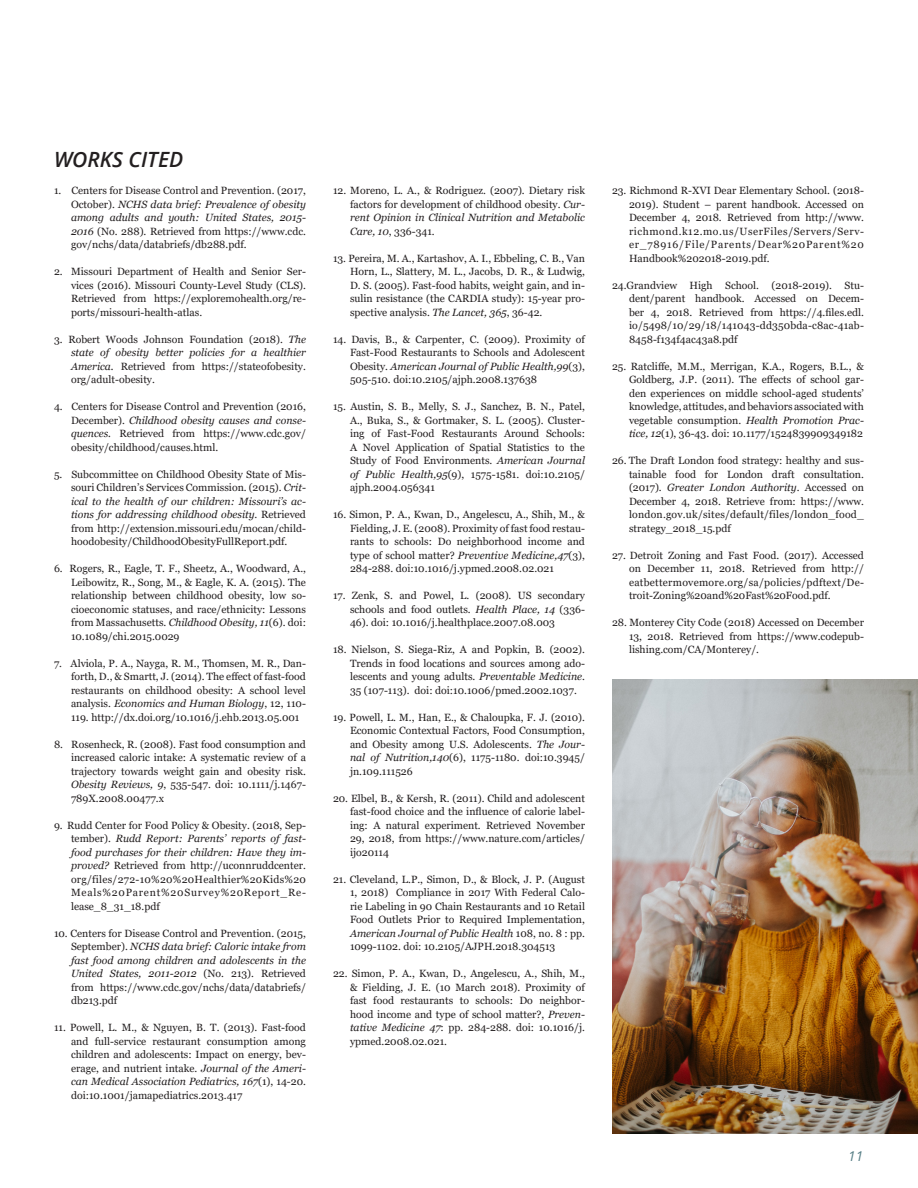
<style>
.page{position:relative;width:918px;height:1188px;background:#fff}
.page>*{position:absolute;margin:0;border:0;box-sizing:border-box;transform-origin:0 0}
.t1{font:italic 600 21px "Open Sans";color:#231f20}
.t2{font:italic 13.5px "Open Sans";color:#557d85}
.t3{font:10.5px/13.5px "Georgia";color:#231f20;text-align:justify}
.s1{font-style:italic}
</style>
<div class="page">
<img style="left:612px;top:679px;width:306px;height:455px">
<p class="t1" style="left:54px;top:145px;width:131px">WORKS CITED</p>
<p class="t3" style="left:71px;top:184px;width:236px;text-indent:-17px">1. Centers for Disease Control and Prevention. (2017, October). <span class="s1">NCHS data brief: Prevalence of obesity among adults and youth: United States, 2015- 2016</span> (No. 288). Retrieved from https://www.cdc. gov/nchs/data/databriefs/db288.pdf.</p>
<p class="t3" style="left:71px;top:265px;width:236px;text-indent:-17px">2. Missouri Department of Health and Senior Ser&shy;vices (2016). Missouri County-Level Study (CLS).<br>Retrieved from https://exploremohealth.org/re&shy;ports/missouri-health-atlas.</p>
<p class="t3" style="left:71px;top:333px;width:237px;text-indent:-17px">3. Robert Woods Johnson Foundation (2018). <span class="s1">The state of obesity better policies for a healthier America.</span> Retrieved from https://stateofobesity. org/adult-obesity.</p>
<p class="t3" style="left:71px;top:400px;width:236px;text-indent:-17px">4. Centers for Disease Control and Prevention (2016, December). <span class="s1">Childhood obesity causes and conse&shy;quences.</span> Retrieved from https://www.cdc.gov/ obesity/childhood/causes.html.</p>
<p class="t3" style="left:71px;top:468px;width:236px;text-indent:-17px">5. Subcommittee on Childhood Obesity State of Mis&shy;souri Children’s Services Commission. (2015). <span class="s1">Crit&shy;ical to the health of our children: Missouri’s ac&shy;tions for addressing childhood obesity</span>. Retrieved from http://extension.missouri.edu/mocan/child&shy;hoodobesity/ChildhoodObesityFullReport.pdf.</p>
<p class="t3" style="left:71px;top:562px;width:237px;text-indent:-17px">6. Rogers, R., Eagle, T. F., Sheetz, A., Woodward, A., Leibowitz, R., Song, M., &amp; Eagle, K. A. (2015). The relationship between childhood obesity, low so&shy;cioeconomic statuses, and race/ethnicity: Lessons from Massachusetts. <span class="s1">Childhood Obesity, 11</span>(6). doi:<br>10.1089/chi.2015.0029</p>
<p class="t3" style="left:71px;top:657px;width:236px;text-indent:-17px">7. Alviola, P. A., Nayga, R. M., Thomsen, M. R., Dan&shy;forth, D., &amp; Smartt, J. (2014). The effect of fast-food restaurants on childhood obesity: A school level analysis. <span class="s1">Economics and Human Biology</span>, 12, 110- 119. http://dx.doi.org/10.1016/j.ehb.2013.05.001</p>
<p class="t3" style="left:71px;top:738px;width:237px;text-indent:-17px">8. Rosenheck, R. (2008). Fast food consumption and increased caloric intake: A systematic review of a trajectory towards weight gain and obesity risk.<br><span class="s1">Obesity Reviews, 9</span>, 535-547. doi: 10.1111/j.1467- 789X.2008.00477.x</p>
<p class="t3" style="left:71px;top:819px;width:236px;text-indent:-17px">9. Rudd Center for Food Policy &amp; Obesity. (2018, Sep&shy;tember). <span class="s1">Rudd Report: Parents’ reports of fast&shy;food purchases for their children: Have they im&shy;proved?</span> Retrieved from http://uconnruddcenter. org/files/272-10%20%20Healthier%20Kids%20<br>Meals%20Parent%20Survey%20Report_Re&shy;lease_8_31_18.pdf</p>
<p class="t3" style="left:71px;top:927px;width:237px;text-indent:-17px">10. Centers for Disease Control and Prevention. (2015, September). <span class="s1">NCHS data brief: Caloric intake from fast food among children and adolescents in the United States, 2011-2012</span> (No. 213). Retrieved from https://www.cdc.gov/nchs/data/databriefs/ db213.pdf</p>
<p class="t3" style="left:71px;top:1021px;width:237px;text-indent:-17px">11. Powell, L. M., &amp; Nguyen, B. T. (2013). Fast-food and full-service restaurant consumption among children and adolescents: Impact on energy, bev&shy;erage, and nutrient intake. <span class="s1">Journal of the Ameri&shy;can Medical Association Pediatrics, 167</span>(1), 14-20. doi:10.1001/jamapediatrics.2013.417</p>
<p class="t3" style="left:350px;top:184px;width:236px;text-indent:-17px">12. Moreno, L. A., &amp; Rodriguez. (2007). Dietary risk factors for development of childhood obesity. <span class="s1">Cur&shy;rent Opinion in Clinical Nutrition and Metabolic Care, 10</span>, 336-341.</p>
<p class="t3" style="left:350px;top:252px;width:237px;text-indent:-17px">13. Pereira, M. A., Kartashov, A. I., Ebbeling, C. B., Van Horn, L., Slattery, M. L., Jacobs, D. R., &amp; Ludwig, D. S. (2005). Fast-food habits, weight gain, and in&shy;sulin resistance (the CARDIA study): 15-year pro&shy;spective analysis. <span class="s1">The Lancet, 365</span>, 36-42.</p>
<p class="t3" style="left:350px;top:333px;width:236px;text-indent:-17px">14. Davis, B., &amp; Carpenter, C. (2009). Proximity of Fast-Food Restaurants to Schools and Adolescent Obesity. <span class="s1">American Journal of Public Health,99</span>(3), 505-510. doi:10.2105/ajph.2008.137638</p>
<p class="t3" style="left:350px;top:400px;width:237px;text-indent:-17px">15. Austin, S. B., Melly, S. J., Sanchez, B. N., Patel, A., Buka, S., &amp; Gortmaker, S. L. (2005). Cluster&shy;ing of Fast-Food Restaurants Around Schools:<br>A Novel Application of Spatial Statistics to the Study of Food Environments. <span class="s1">American Journal of Public Health,95</span>(9), 1575-1581. doi:10.2105/ ajph.2004.056341</p>
<p class="t3" style="left:350px;top:508px;width:236px;text-indent:-17px">16. Simon, P. A., Kwan, D., Angelescu, A., Shih, M., &amp; Fielding, J. E. (2008). Proximity of fast food restau&shy;rants to schools: Do neighborhood income and type of school matter? <span class="s1">Preventive Medicine,47</span>(3), 284-288. doi:10.1016/j.ypmed.2008.02.021</p>
<p class="t3" style="left:350px;top:589px;width:236px;text-indent:-17px">17. Zenk, S. and Powel, L. (2008). US secondary schools and food outlets. <span class="s1">Health Place, 14</span> (336- 46). doi: 10.1016/j.healthplace.2007.08.003</p>
<p class="t3" style="left:350px;top:643px;width:237px;text-indent:-17px">18. Nielson, S. Siega-Riz, A and Popkin, B. (2002).<br>Trends in food locations and sources among ado&shy;lescents and young adults. <span class="s1">Preventable Medicine</span>.<br>35 (107-113). doi: doi:10.1006/pmed.2002.1037.</p>
<p class="t3" style="left:350px;top:711px;width:237px;text-indent:-17px">19. Powell, L. M., Han, E., &amp; Chaloupka, F. J. (2010).<br>Economic Contextual Factors, Food Consumption, and Obesity among U.S. Adolescents. <span class="s1">The Jour&shy;nal of Nutrition,140</span>(6), 1175-1180. doi:10.3945/ jn.109.111526</p>
<p class="t3" style="left:350px;top:792px;width:237px;text-indent:-17px">20. Elbel, B., &amp; Kersh, R. (2011). Child and adolescent fast-food choice and the influence of calorie label&shy;ing: A natural experiment. Retrieved November 29, 2018, from https://www.nature.com/articles/ ijo20114</p>
<p class="t3" style="left:350px;top:873px;width:236px;text-indent:-17px">21. Cleveland, L.P., Simon, D., &amp; Block, J. P. (August 1, 2018) Compliance in 2017 With Federal Calo&shy;rie Labeling in 90 Chain Restaurants and 10 Retail Food Outlets Prior to Required Implementation, <span class="s1">American Journal of Public Health</span> 108, no. 8 : pp.<br>1099-1102. doi: 10.2105/AJPH.2018.304513</p>
<p class="t3" style="left:350px;top:967px;width:237px;text-indent:-17px">22. Simon, P. A., Kwan, D., Angelescu, A., Shih, M., &amp; Fielding, J. E. (10 March 2018). Proximity of fast food restaurants to schools: Do neighbor&shy;hood income and type of school matter?, <span class="s1">Preven&shy;tative Medicine 47</span>: pp. 284-288. doi: 10.1016/j. ypmed.2008.02.021.</p>
<p class="t3" style="left:629px;top:184px;width:237px;text-indent:-17px">23. Richmond R-XVI Dear Elementary School. (2018- 2019). Student – parent handbook. Accessed on December 4, 2018. Retrieved from http://www. richmond.k12.mo.us/UserFiles/Servers/Serv&shy;er_78916/File/Parents/Dear%20Parent%20<br>Handbook%202018-2019.pdf.</p>
<p class="t3" style="left:629px;top:279px;width:236px;text-indent:-17px">24.Grandview High School. (2018-2019). Stu&shy;dent/parent handbook. Accessed on Decem&shy;ber 4, 2018. Retrieved from https://4.files.edl. io/5498/10/29/18/141043-dd350bda-c8ac-41ab-8458-f134f4ac43a8.pdf</p>
<p class="t3" style="left:629px;top:360px;width:236px;text-indent:-17px">25. Ratcliffe, M.M., Merrigan, K.A., Rogers, B.L., &amp; Goldberg, J.P. (2011). The effects of school gar&shy;den experiences on middle school-aged students’ knowledge, attitudes, and behaviors associated with vegetable consumption. <span class="s1">Health Promotion Prac&shy;tice, 12</span>(1), 36-43. doi: 10.1177/1524839909349182</p>
<p class="t3" style="left:629px;top:454px;width:236px;text-indent:-17px">26. The Draft London food strategy: healthy and sus&shy;tainable food for London draft consultation. (2017). <span class="s1">Greater London Authority</span>. Accessed on December 4, 2018. Retrieve from: https://www. london.gov.uk/sites/default/files/london_food_ strategy_2018_15.pdf</p>
<p class="t3" style="left:629px;top:549px;width:236px;text-indent:-17px">27. Detroit Zoning and Fast Food. (2017). Accessed on December 11, 2018. Retrieved from http:// eatbettermovemore.org/sa/policies/pdftext/De&shy;troit-Zoning%20and%20Fast%20Food.pdf.</p>
<p class="t3" style="left:629px;top:616px;width:236px;text-indent:-17px">28. Monterey City Code (2018) Accessed on December 13, 2018. Retrieved from https://www.codepub&shy;lishing.com/CA/Monterey/.</p>
<p class="t2" style="left:848px;top:1146px;width:16px">11</p>
</div>
